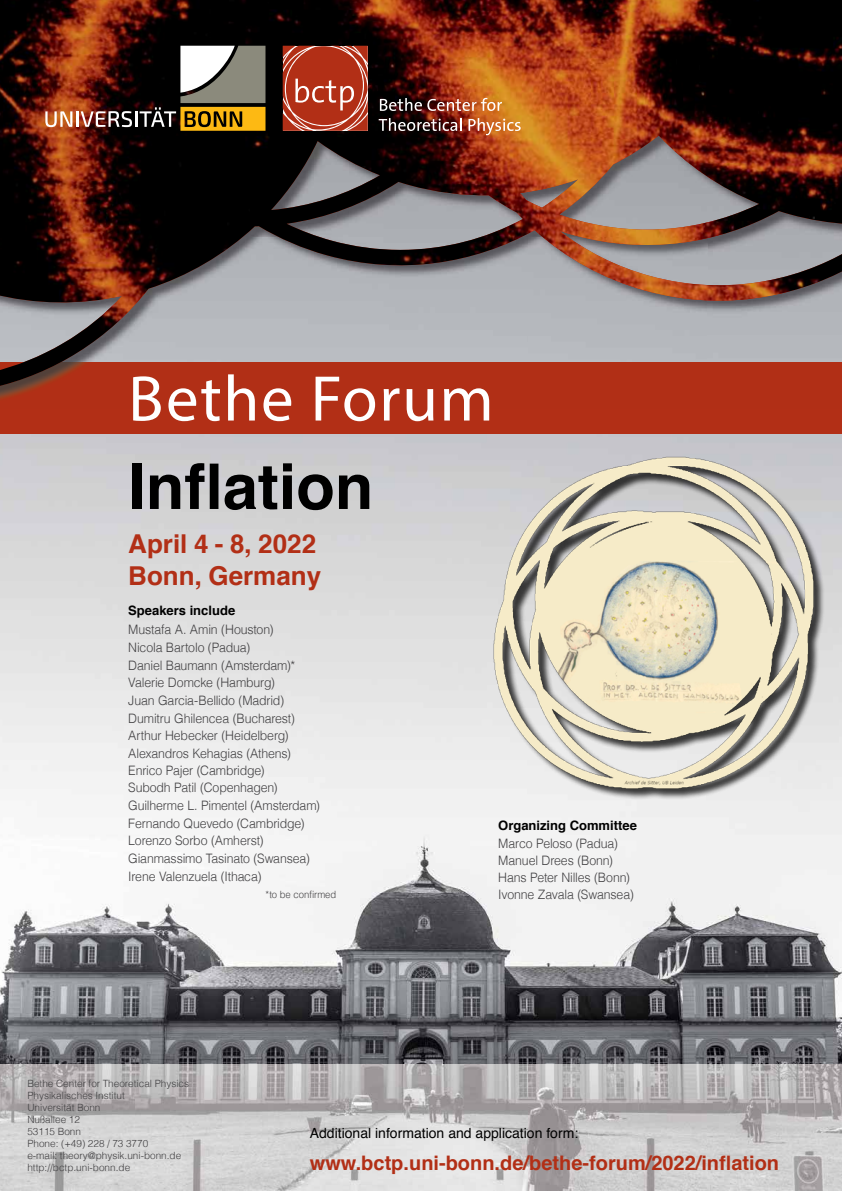
<style>
.page{position:relative;width:842px;height:1191px;background:#fff}
.page>*{position:absolute;margin:0;border:0;box-sizing:border-box;transform-origin:0 0}
.t1{font:65px "Myriad Pro";letter-spacing:.025em;color:#fff}
.t2{font:700 63px "Helvetica";color:#000}
.t3{font:700 26px/31.7px "Helvetica";color:#b22f16}
.t4{font:700 20px "Helvetica";color:#b22f16}
.t5{font:14px "Helvetica";color:#000}
.t6{font:300 13px/17.6px "Helvetica";letter-spacing:-.015em;color:#414042;scale:.95 1}
.t7{font:700 13px "Helvetica";color:#000}
.t8{font:300 10px/12px "Helvetica";color:#414042}
.t9{font:300 10px "Helvetica";color:#414042;scale:.95 1}
</style>
<div class="page">
<img style="left:0;top:434px;width:842px;height:630px">
<div style="left:0;top:363px;width:842px;height:71px;background:#b22f16"></div>
<img style="left:0;top:0;width:842px;height:388px">
<img style="left:0;top:1064px;width:842px;height:127px">
<svg style="left:380px;top:98px;width:122px;height:13px;background:#966551"></svg>
<svg style="left:379px;top:118px;width:83px;height:13px"></svg>
<svg style="left:468px;top:118px;width:53px;height:17px"></svg>
<svg style="left:283px;top:46px;width:85px;height:85px;background:#be4f3a"></svg>
<svg style="left:45px;top:46px;width:220px;height:85px;background:#77543c"></svg>
<img style="left:441px;top:455px;width:401px;height:351px">
<h1 class="t1" style="left:128px;top:359px;width:367px">Bethe Forum</h1>
<h2 class="t2" style="left:128px;top:436px;width:247px">Inflation</h2>
<h3 class="t3" style="left:128px;top:528px;width:194px">April 4 - 8, 2022<br>Bonn, Germany</h3>
<p class="t7" style="left:128px;top:600px;width:108px">Speakers include</p>
<p class="t6" style="left:128px;top:620px;width:203px">Mustafa A. Amin (Houston)<br>Nicola Bartolo (Padua)<br>Daniel Baumann (Amsterdam)*<br>Valerie Domcke (Hamburg)<br>Juan Garcia-Bellido (Madrid)<br>Dumitru Ghilencea (Bucharest)<br>Arthur Hebecker (Heidelberg)<br>Alexandros Kehagias (Athens)<br>Enrico Pajer (Cambridge)<br>Subodh Patil (Copenhagen)<br>Guilherme L. Pimentel (Amsterdam)<br>Fernando Quevedo (Cambridge)<br>Lorenzo Sorbo (Amherst)<br>Gianmassimo Tasinato (Swansea)<br>Irene Valenzuela (Ithaca)</p>
<p class="t9" style="left:266px;top:886px;width:76px">*to be confirmed</p>
<p class="t7" style="left:498px;top:814px;width:140px">Organizing Committee</p>
<p class="t6" style="left:498px;top:834px;width:144px;line-height:17px">Marco Peloso (Padua)<br>Manuel Drees (Bonn)<br>Hans Peter Nilles (Bonn)<br>Ivonne Zavala (Swansea)</p>
<p class="t8" style="left:27px;top:1076px;width:163px">Bethe Center for Theoretical Physics<br>Physikalisches Institut<br>Universität Bonn<br>Nußallee 12<br>53115 Bonn<br>Phone: (+49) 228 / 73 3770<br>e-mail: theory@physik.uni-bonn.de http://bctp.uni-bonn.de</p>
<p class="t5" style="left:310px;top:1122px;width:270px">Additional information and application form:</p>
<h3 class="t4" style="left:310px;top:1146px;width:471px">www.bctp.uni-bonn.de/bethe-forum/2022/inflation</h3>
</div>
